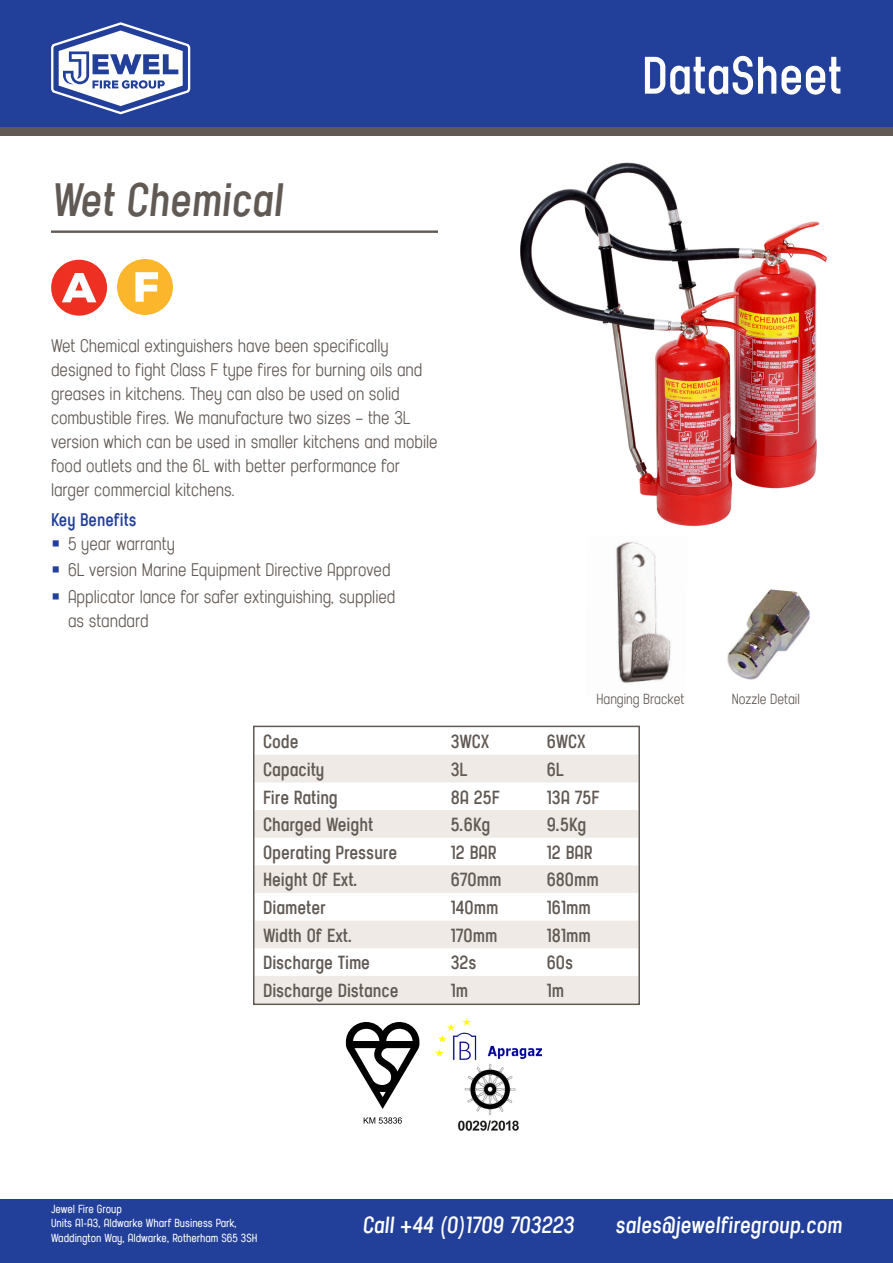
<style>
.page{position:relative;width:893px;height:1263px;background:#fff}
.page>*{position:absolute;margin:0;border:0;box-sizing:border-box;transform-origin:0 0}
.t1{font:700 54px "Karben";color:#fff}
.Product_Heading{font:italic 700 48px "Karben";color:#615954}
.t2{font:italic 700 24px "Karben";color:#fff}
.Range_Left_Table_Tex{font:700 19.5px "Karben";color:#615954}
.Body{font:18.75px/24px "Karben";color:#615954}
.Subheading{font:700 18.75px "Karben";color:#223f99}
.Image_names{font:15px "Karben";color:#615954}
.t3{font:500 12px/14.4px "Karben";color:#fff}
</style>
<div class="page">
<div style="left:0;top:0;width:893px;height:128px;background:#223f99"></div>
<div style="left:0;top:128px;width:893px;height:8px;background:#615954"></div>
<div style="left:0;top:1199px;width:893px;height:64px;background:#223f99"></div>
<svg style="left:51px;top:22px;width:140px;height:93px"></svg>
<img style="left:727px;top:590px;width:82px;height:90px">
<svg style="left:770px;top:589px;width:40px;height:31px"></svg>
<img style="left:616px;top:541px;width:55px;height:142px">
<img style="left:436px;top:1018px;width:105px;height:113px">
<svg style="left:346px;top:1022px;width:73px;height:87px"></svg>
<svg style="left:364px;top:1117px;width:38px;height:7px"></svg>
<img style="left:520px;top:162px;width:308px;height:365px">
<hr style="left:51px;top:230px;width:387px;height:3px;background:#615954">
<div style="left:117px;top:259px;width:56px;height:56px;background:#fcb62c;border-radius:50%"></div>
<svg style="left:135px;top:272px;width:23px;height:30px"></svg>
<div style="left:51px;top:260px;width:56px;height:56px;background:#ee3022;border-radius:50%"></div>
<svg style="left:62px;top:273px;width:34px;height:29px"></svg>
<svg style="left:256px;top:755px;width:381px;height:247px;fill:#efeae5"></svg>
<div style="left:253px;top:726px;width:387px;height:279px;border:2px solid #615954"></div>
<p class="Product_Heading" style="left:51px;top:173px;width:233px">Wet Chemical</p>
<p class="Body" style="left:51px;top:334px;width:388px">Wet Chemical extinguishers have been specifically designed to fight Class F type fires for burning oils and greases in kitchens. They can also be used on solid combustible fires. We manufacture two sizes – the 3L version which can be used in smaller kitchens and mobile food outlets and the 6L with better performance for larger commercial kitchens.</p>
<p class="Subheading" style="left:51px;top:509px;width:87px">Key Benefits</p>
<p class="Body" style="left:68px;top:532px;width:109px">5 year warranty</p>
<p class="Body" style="left:68px;top:558px;width:324px">6L version Marine Equipment Directive Approved</p>
<p class="Body" style="left:68px;top:585px;width:329px">Applicator lance for safer extinguishing, supplied as standard</p>
<h1 class="t1" style="left:642px;top:46px;width:202px">DataSheet</h1>
<p class="Image_names" style="left:597px;top:690px;width:89px">Hanging Bracket</p>
<p class="Image_names" style="left:732px;top:691px;width:70px">Nozzle Detail</p>
<p class="Range_Left_Table_Tex" style="left:263px;top:731px;width:37px">Code</p>
<p class="Range_Left_Table_Tex" style="left:451px;top:731px;width:40px">3WCX</p>
<p class="Range_Left_Table_Tex" style="left:547px;top:731px;width:40px">6WCX</p>
<p class="Range_Left_Table_Tex" style="left:263px;top:758px;width:63px">Capacity</p>
<p class="Range_Left_Table_Tex" style="left:451px;top:758px;width:18px">3L</p>
<p class="Range_Left_Table_Tex" style="left:547px;top:758px;width:19px">6L</p>
<p class="Range_Left_Table_Tex" style="left:263px;top:786px;width:76px">Fire Rating</p>
<p class="Range_Left_Table_Tex" style="left:451px;top:786px;width:50px">8A 25F</p>
<p class="Range_Left_Table_Tex" style="left:547px;top:786px;width:54px">13A 75F</p>
<p class="Range_Left_Table_Tex" style="left:263px;top:814px;width:112px">Charged Weight</p>
<p class="Range_Left_Table_Tex" style="left:451px;top:814px;width:41px">5.6Kg</p>
<p class="Range_Left_Table_Tex" style="left:547px;top:814px;width:41px">9.5Kg</p>
<p class="Range_Left_Table_Tex" style="left:263px;top:841px;width:136px">Operating Pressure</p>
<p class="Range_Left_Table_Tex" style="left:451px;top:841px;width:48px">12 BAR</p>
<p class="Range_Left_Table_Tex" style="left:547px;top:841px;width:48px">12 BAR</p>
<p class="Range_Left_Table_Tex" style="left:263px;top:869px;width:96px">Height Of Ext.</p>
<p class="Range_Left_Table_Tex" style="left:451px;top:869px;width:52px">670mm</p>
<p class="Range_Left_Table_Tex" style="left:547px;top:869px;width:53px">680mm</p>
<p class="Range_Left_Table_Tex" style="left:263px;top:897px;width:64px">Diameter</p>
<p class="Range_Left_Table_Tex" style="left:451px;top:897px;width:49px">140mm</p>
<p class="Range_Left_Table_Tex" style="left:547px;top:897px;width:46px">161mm</p>
<p class="Range_Left_Table_Tex" style="left:263px;top:924px;width:91px">Width Of Ext.</p>
<p class="Range_Left_Table_Tex" style="left:451px;top:924px;width:48px">170mm</p>
<p class="Range_Left_Table_Tex" style="left:547px;top:924px;width:46px">181mm</p>
<p class="Range_Left_Table_Tex" style="left:263px;top:952px;width:109px">Discharge Time</p>
<p class="Range_Left_Table_Tex" style="left:451px;top:952px;width:27px">32s</p>
<p class="Range_Left_Table_Tex" style="left:547px;top:952px;width:28px">60s</p>
<p class="Range_Left_Table_Tex" style="left:263px;top:980px;width:137px">Discharge Distance</p>
<p class="Range_Left_Table_Tex" style="left:451px;top:980px;width:19px">1m</p>
<p class="Range_Left_Table_Tex" style="left:547px;top:980px;width:19px">1m</p>
<p class="t3" style="left:51px;top:1202px;width:208px">Jewel Fire Group<br>Units A1-A3, Aldwarke Wharf Business Park,<br>Waddington Way, Aldwarke, Rotherham S65 3SH</p>
<p class="t2" style="left:362px;top:1212px;width:213px">Call +44 (0)1709 703223</p>
<p class="t2" style="left:615px;top:1212px;width:228px">sales@jewelfiregroup.com</p>
</div>
